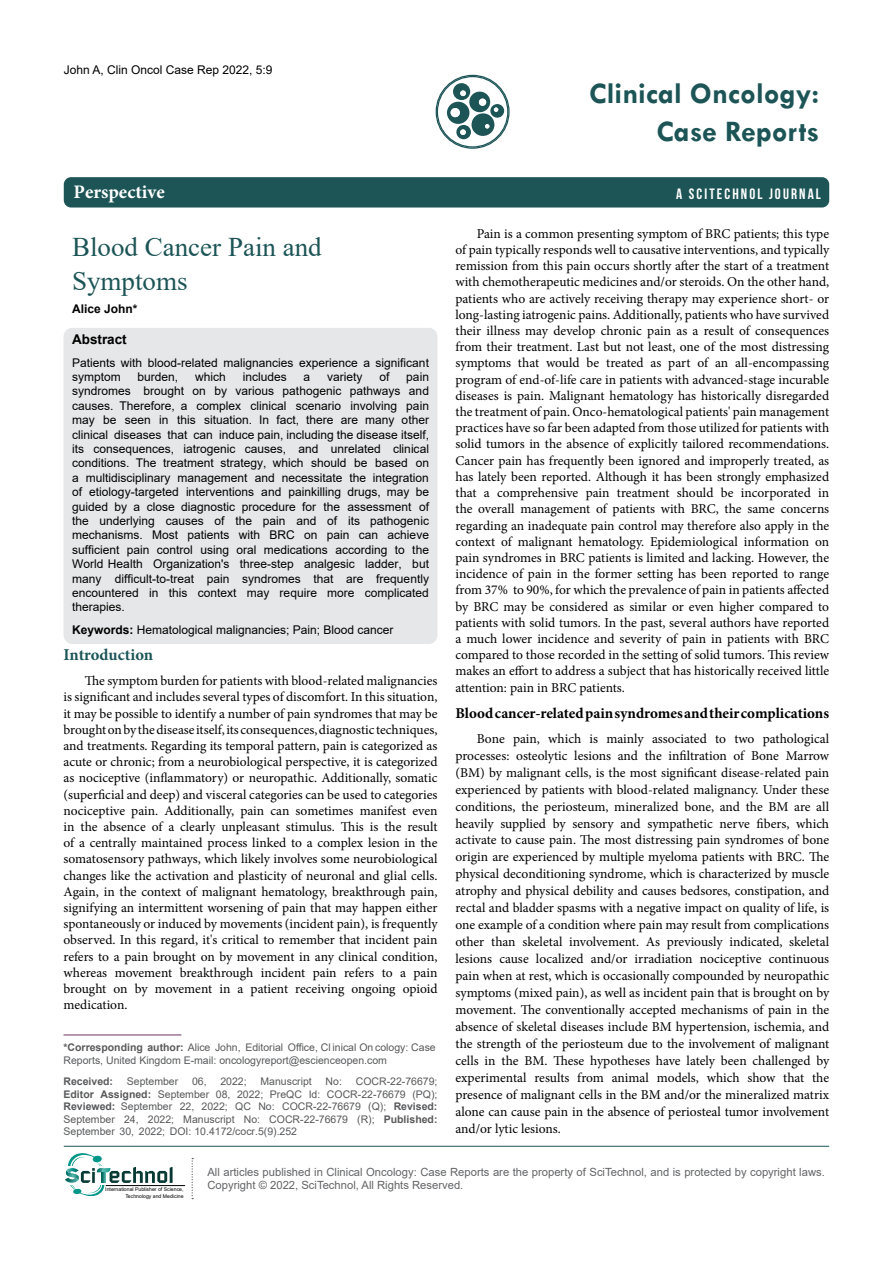
<style>
.page{position:relative;width:893px;height:1263px;background:#fff}
.page>*{position:absolute;margin:0;border:0;box-sizing:border-box;transform-origin:0 0}
.t1{font:700 30px/37.5px "Tw Cen";color:#1d5557;text-align:right}
.t2{font:27px "Times New Roman";color:#1d5557}
.t3{font:27px "Times New Roman";color:#1d5557}
.t4{font:700 16.5px "Minion Pro";letter-spacing:-.005em;color:#1d5557}
.t5{font:700 15px "Minion Pro";color:#000}
.t6{font:700 15px "Bebas Neue";letter-spacing:.14em;color:#fff}
.t7{font:13.5px/16.2px "Minion Pro";color:#000;text-align:justify}
.t8{font:700 13.5px "Arial";color:#000}
.t9{font:12px/14.4px "Arial";color:#000}
.t10{font:700 12px "Arial";color:#000}
.t11{font:11.25px/13.5px "Arial";color:#636466}
.t12{font:10.5px/12.6px "Arial";color:#58595b}
.t13{font:700 10.5px "Arial";color:#58595b}
.t14{font:5.1px/6.1px "Arial";color:#000;text-align:right}
.s1{font-weight:700}
.s2{font-style:inherit}
</style>
<div class="page">
<div style="left:64px;top:177px;width:765px;height:30px;background:#1d5557;border-radius:7px"></div>
<hr style="left:64px;top:1146px;width:765px;height:1px;background:#1d5557">
<svg style="left:447px;top:83px;width:57px;height:56px"></svg>
<div style="left:436px;top:75px;width:74px;height:74px;border:1px solid #1d5557;border-radius:50%"></div>
<hr style="left:106px;top:1185px;width:79px;height:1px;background:#000">
<svg style="left:192px;top:1158px;width:1px;height:41px"></svg>
<svg style="left:65px;top:1153px;width:108px;height:43px"></svg>
<div style="left:64px;top:328px;width:373px;height:316px;background:#e6e7e8;border-radius:9px"></div>
<hr style="left:64px;top:1034px;width:117px;height:1px;background:#693163">
<p class="t9" style="left:64px;top:62px;width:210px">John A, Clin Oncol Case Rep 2022, 5:9</p>
<h2 class="t2" style="left:72px;top:227px;width:251px">Blood Cancer Pain and</h2>
<h2 class="t3" style="left:72px;top:262px;width:117px">Symptoms</h2>
<p class="t10" style="left:72px;top:300px;width:67px">Alice John*</p>
<p class="t8" style="left:72px;top:329px;width:56px">Abstract</p>
<p class="t9" style="left:72px;top:355px;width:358px">Patients with blood-related malignancies experience a significant symptom</p>
<p class="t9" style="left:138px;top:369px;width:42px">burden,</p>
<p class="t9" style="left:195px;top:369px;width:32px">which</p>
<p class="t9" style="left:243px;top:369px;width:46px">includes</p>
<p class="t9" style="left:304px;top:369px;width:8px">a</p>
<p class="t9" style="left:327px;top:369px;width:37px">variety</p>
<p class="t9" style="left:379px;top:369px;width:12px">of</p>
<p class="t9" style="left:72px;top:369px;width:358px;text-align:justify;text-indent:334px">pain syndromes brought on by various pathogenic pathways and causes. Therefore, a complex clinical scenario involving pain may be seen in this situation. In fact, there are many other clinical diseases that can induce pain, including the disease itself, its consequences, iatrogenic causes, and unrelated clinical conditions. The treatment strategy, which should be based on a multidisciplinary management and necessitate the integration of etiology-targeted interventions and painkilling drugs, may be guided by a close diagnostic procedure for the assessment of the underlying causes of the pain and of its pathogenic mechanisms. Most patients with BRC on pain can achieve sufficient pain control using oral medications according to the World Health Organization's three-step analgesic ladder, but many difficult-to-treat pain syndromes that are frequently encountered in this context may require more complicated therapies.</p>
<p class="t9" style="left:72px;top:623px;width:323px"><span class="s1">Keywords:</span> Hematological malignancies; Pain; Blood cancer</p>
<p class="t4" style="left:64px;top:643px;width:91px">Introduction</p>
<p class="t7" style="left:64px;top:673px;width:376px;text-indent:21px">The symptom burden for patients with blood-related malignancies is significant and includes several types of discomfort. In this situation, it may be possible to identify a number of pain syndromes that may be brought on by the disease itself, its consequences, diagnostic techniques, and treatments. Regarding its temporal pattern, pain is categorized as acute or chronic; from a neurobiological perspective, it is categorized as nociceptive (inflammatory) or neuropathic. Additionally, somatic (superficial and deep) and visceral categories can be used to categories nociceptive pain. Additionally, pain can sometimes manifest even in the absence of a clearly unpleasant stimulus. This is the result of a centrally maintained process linked to a complex lesion in the somatosensory pathways, which likely involves some neurobiological changes like the activation and plasticity of neuronal and glial cells.<br>Again, in the context of malignant hematology, breakthrough pain, signifying an intermittent worsening of pain that may happen either spontaneously or induced by movements (incident pain), is frequently observed. In this regard, it's critical to remember that incident pain refers to a pain brought on by movement in any clinical condition, whereas movement breakthrough incident pain refers to a pain brought on by movement in a patient receiving ongoing opioid medication.</p>
<p class="t12" style="left:64px;top:1041px;width:374px"><span class="s1">*Corresponding author:</span> Alice John, Editorial Office, Cl inical On cology: Case<br>Reports, United Kingdom E-mail: oncologyreport@escienceopen.com</p>
<p class="t13" style="left:64px;top:1074px;width:51px">Received:</p>
<p class="t12" style="left:127px;top:1075px;width:53px">September</p>
<p class="t12" style="left:192px;top:1075px;width:16px">0<span class="s2">6</span>,</p>
<p class="t12" style="left:220px;top:1075px;width:28px">2022;</p>
<p class="t12" style="left:260px;top:1075px;width:53px">Manuscript</p>
<p class="t12" style="left:326px;top:1075px;width:18px">No:</p>
<p class="t12" style="left:63px;top:1075px;width:375px;text-align:justify;text-indent:292px">COCR-22-76679; <span class="s1">Editor Assigned:</span> September 0<span class="s2">8</span>, 2022; PreQC Id: COCR-22-76679 (PQ); <span class="s1">Reviewed:</span> September 2<span class="s2">2</span>, 2022; QC No: COCR-22-76679 (Q); <span class="s1">Revised:<br></span>September 2<span class="s2">4</span>, 2022; Manuscript No: COCR-22-76679 (R); <span class="s1">Published:<br></span>September 30, 2022; DOI: 10.4172/cocr.5(9).25<span class="s2">2</span></p>
<h1 class="t1" style="left:589px;top:74px;width:232px">Clinical Oncology:<br>Case Reports</h1>
<p class="t6" style="left:676px;top:185px;width:146px">A SCITECHNOL JOURNAL</p>
<p class="t7" style="left:455px;top:225px;width:375px;text-indent:21px">Pain is a common presenting symptom of BRC patients; this type of pain typically responds well to causative interventions, and typically remission from this pain occurs shortly after the start of a treatment with chemotherapeutic medicines and/or steroids. On the other hand, patients who are actively receiving therapy may experience short- or long-lasting iatrogenic pains. Additionally, patients who have survived their illness may develop chronic pain as a result of consequences from their treatment. Last but not least, one of the most distressing symptoms that would be treated as part of an all-encompassing program of end-of-life care in patients with advanced-stage incurable diseases is pain. Malignant hematology has historically disregarded the treatment of pain. Onco-hematological patients' pain management practices have so far been adapted from those utilized for patients with solid tumors in the absence of explicitly tailored recommendations.<br>Cancer pain has frequently been ignored and improperly treated, as has lately been reported. Although it has been strongly emphasized that a comprehensive pain treatment should be incorporated in the overall management of patients with BRC, the same concerns regarding an inadequate pain control may therefore also apply in the context of malignant hematology. Epidemiological information on pain syndromes in BRC patients is limited and lacking. However, the incidence of pain in the former setting has been reported to range from 37% to 90%, for which the prevalence of pain in patients affected by BRC may be considered as similar or even higher compared to patients with solid tumors. In the past, several authors have reported a much lower incidence and severity of pain in patients with BRC compared to those recorded in the setting of solid tumors. This review makes an effort to address a subject that has historically received little attention: pain in BRC patients.</p>
<p class="t5" style="left:455px;top:703px;width:375px">Blood cancer-related pain syndromes and their complications</p>
<p class="t7" style="left:455px;top:730px;width:375px;line-height:17px;text-indent:21px">Bone pain, which is mainly associated to two pathological processes: osteolytic lesions and the infiltration of Bone Marrow (BM) by malignant cells, is the most significant disease-related pain experienced by patients with blood-related malignancy. Under these conditions, the periosteum, mineralized bone, and the BM are all heavily supplied by sensory and sympathetic nerve fibers, which activate to cause pain. The most distressing pain syndromes of bone origin are experienced by multiple myeloma patients with BRC. The physical deconditioning syndrome, which is characterized by muscle atrophy and physical debility and causes bedsores, constipation, and rectal and bladder spasms with a negative impact on quality of life, is one example of a condition where pain may result from complications other than skeletal involvement. As previously indicated, skeletal lesions cause localized and/or irradiation nociceptive continuous pain when at rest, which is occasionally compounded by neuropathic symptoms (mixed pain), as well as incident pain that is brought on by movement. The conventionally accepted mechanisms of pain in the absence of skeletal diseases include BM hypertension, ischemia, and the strength of the periosteum due to the involvement of malignant cells in the BM. These hypotheses have lately been challenged by experimental results from animal models, which show that the presence of malignant cells in the BM and/or the mineralized matrix alone can cause pain in the absence of periosteal tumor involvement and/or lytic lesions.</p>
<p class="t14" style="left:105px;top:1186px;width:80px">International Publisher of Science,<br>Technology and Medicine</p>
<p class="t11" style="left:207px;top:1165px;width:619px">All articles published in Clinical Oncology: Case Reports are the property of SciTechnol, and is protected by copyright laws.<br>Copyright © 2022, SciTechnol, All Rights Reserved.</p>
</div>
